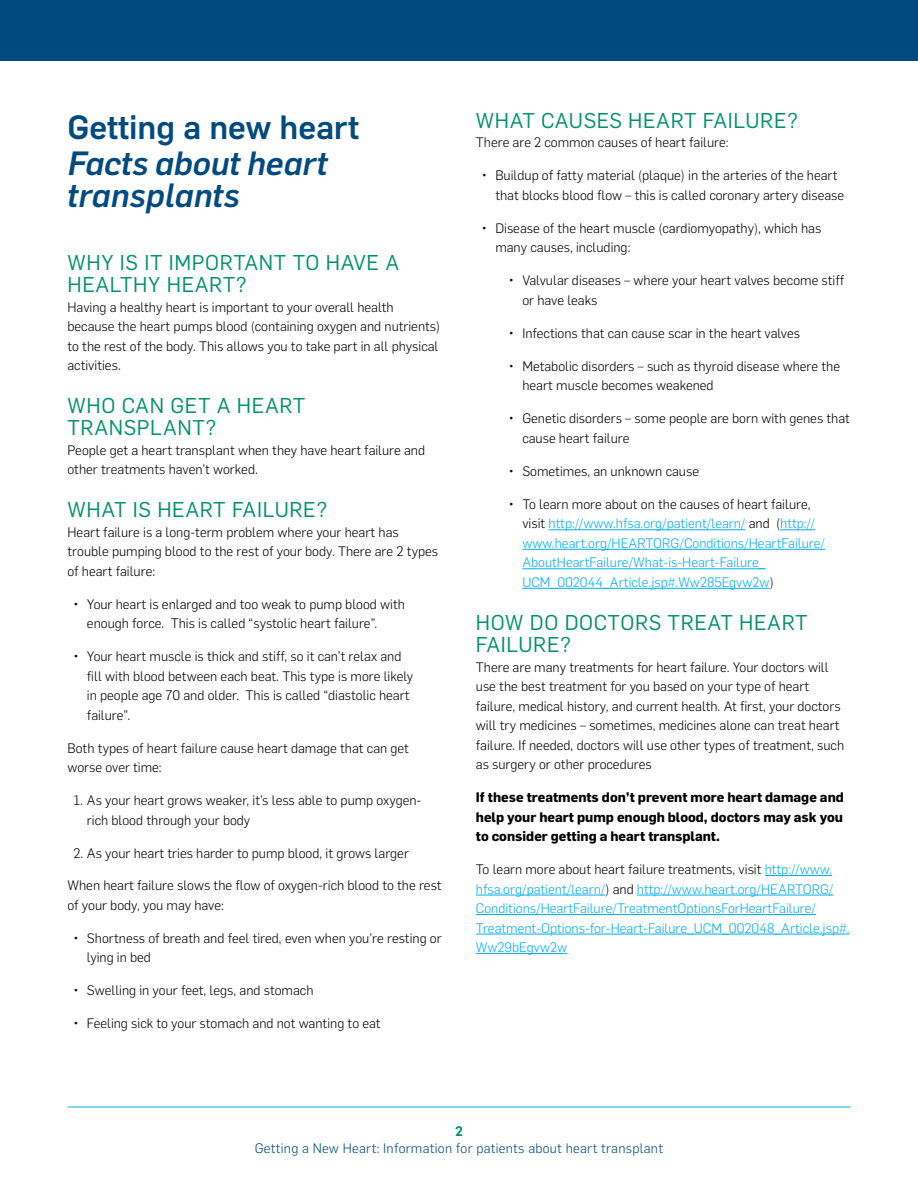
<style>
.page{position:relative;width:918px;height:1188px;background:#fff}
.page>*{position:absolute;margin:0;border:0;box-sizing:border-box;transform-origin:0 0}
.t1{font:italic 500 33px/31.5px "Flama";color:#004a80}
.t2{font:500 33px "Flama";color:#004a80}
.t3{font:21px/22.5px "Flama";letter-spacing:.03em;color:#00906d}
.t4{font:300 13.5px/19.5px "Flama";color:#000}
.t5{font:300 13.5px/19.5px "Flama";color:#00aeef}
.t6{font:700 13.5px/19.5px "Flama";color:#000;text-align:justify}
.t7{font:300 13.5px "Flama";letter-spacing:.02em;color:#004a80}
.t8{font:600 13.5px "Flama";color:#00906d}
.s1{color:#000}
</style>
<div class="page">
<hr style="left:68px;top:1107px;width:782px;height:1px;background:#00aeef">
<div style="left:0;top:0;width:918px;height:60px;background:#004a80"></div>
<hr style="left:549px;top:529px;width:197px;height:1px;background:#00aeef">
<hr style="left:780px;top:529px;width:35px;height:1px;background:#00aeef">
<hr style="left:522px;top:549px;width:303px;height:1px;background:#00aeef">
<hr style="left:522px;top:568px;width:244px;height:1px;background:#00aeef">
<hr style="left:522px;top:588px;width:248px;height:1px;background:#00aeef">
<hr style="left:765px;top:875px;width:67px;height:1px;background:#00aeef">
<hr style="left:476px;top:895px;width:129px;height:1px;background:#00aeef">
<hr style="left:637px;top:895px;width:197px;height:1px;background:#00aeef">
<hr style="left:476px;top:914px;width:340px;height:1px;background:#00aeef">
<hr style="left:476px;top:934px;width:374px;height:1px;background:#00aeef">
<hr style="left:476px;top:953px;width:91px;height:1px;background:#00aeef">
<h1 class="t2" style="left:68px;top:104px;width:293px">Getting a new heart</h1>
<h1 class="t1" style="left:68px;top:146px;width:262px">Facts about heart transplants</h1>
<h2 class="t3" style="left:68px;top:250px;width:333px">WHY IS IT IMPORTANT TO HAVE A<br>HEALTHY HEART?</h2>
<p class="t4" style="left:68px;top:296px;width:374px">Having a healthy heart is important to your overall health because the heart pumps blood (containing oxygen and nutrients) to the rest of the body. This allows you to take part in all physical activities.</p>
<h2 class="t3" style="left:68px;top:393px;width:239px">WHO CAN GET A HEART<br>TRANSPLANT?</h2>
<p class="t4" style="left:68px;top:440px;width:359px">People get a heart transplant when they have heart failure and other treatments haven’t worked.</p>
<h2 class="t3" style="left:68px;top:497px;width:261px">WHAT IS HEART FAILURE?</h2>
<p class="t4" style="left:68px;top:521px;width:372px">Heart failure is a long-term problem where your heart has trouble pumping blood to the rest of your body. There are 2 types of heart failure:</p>
<p class="t4" style="left:87px;top:593px;width:320px;text-indent:-14px">• Your heart is enlarged and too weak to pump blood with enough force. This is called “systolic heart failure”.</p>
<p class="t4" style="left:87px;top:646px;width:328px;text-indent:-14px">• Your heart muscle is thick and stiff, so it can’t relax and fill with blood between each beat. This type is more likely in people age 70 and older. This is called “diastolic heart failure”.</p>
<p class="t4" style="left:68px;top:737px;width:343px">Both types of heart failure cause heart damage that can get worse over time:</p>
<p class="t4" style="left:87px;top:790px;width:336px;text-indent:-14px">1. As your heart grows weaker, it’s less able to pump oxygen&shy;rich blood through your body</p>
<p class="t4" style="left:73px;top:842px;width:337px">2. As your heart tries harder to pump blood, it grows larger</p>
<p class="t4" style="left:68px;top:875px;width:376px">When heart failure slows the flow of oxygen-rich blood to the rest of your body, you may have:</p>
<p class="t4" style="left:87px;top:928px;width:356px;text-indent:-14px">• Shortness of breath and feel tired, even when you’re resting or lying in bed</p>
<p class="t4" style="left:73px;top:980px;width:242px">• Swelling in your feet, legs, and stomach</p>
<p class="t4" style="left:73px;top:1013px;width:309px">• Feeling sick to your stomach and not wanting to eat</p>
<h2 class="t3" style="left:476px;top:108px;width:324px">WHAT CAUSES HEART FAILURE?</h2>
<p class="t4" style="left:476px;top:132px;width:254px">There are 2 common causes of heart failure:</p>
<p class="t4" style="left:495px;top:165px;width:350px;text-indent:-14px">• Buildup of fatty material (plaque) in the arteries of the heart that blocks blood flow – this is called coronary artery disease</p>
<p class="t4" style="left:495px;top:218px;width:327px;text-indent:-14px">• Disease of the heart muscle (cardiomyopathy), which has many causes, including:</p>
<p class="t4" style="left:522px;top:270px;width:323px;text-indent:-14px">• Valvular diseases – where your heart valves become stiff or have leaks</p>
<p class="t4" style="left:509px;top:323px;width:293px">• Infections that can cause scar in the heart valves</p>
<p class="t4" style="left:522px;top:356px;width:319px;text-indent:-14px">• Metabolic disorders – such as thyroid disease where the heart muscle becomes weakened</p>
<p class="t4" style="left:522px;top:408px;width:329px;text-indent:-14px">• Genetic disorders – some people are born with genes that cause heart failure</p>
<p class="t4" style="left:509px;top:461px;width:192px">• Sometimes, an unknown cause</p>
<p class="t5" style="left:522px;top:494px;width:304px;text-indent:-14px"><span class="s1">• To learn more about on the causes of heart failure, visit</span> http://www.hfsa.org/patient/learn/ <span class="s1">and (</span>http:// www.heart.org/HEARTORG/Conditions/HeartFailure/ AboutHeartFailure/What-is-Heart-Failure_ UCM_002044_Article.jsp#.Ww285Egvw2w<span class="s1">)</span></p>
<h2 class="t3" style="left:476px;top:610px;width:333px">HOW DO DOCTORS TREAT HEART<br>FAILURE?</h2>
<p class="t4" style="left:476px;top:656px;width:370px">There are many treatments for heart failure. Your doctors will use the best treatment for you based on your type of heart failure, medical history, and current health. At first, your doctors will try medicines – sometimes, medicines alone can treat heart failure. If needed, doctors will use other types of treatment, such as surgery or other procedures</p>
<p class="t6" style="left:476px;top:787px;width:370px">If these treatments don’t prevent more heart damage and help your heart pump enough blood, doctors may ask you to consider getting a heart transplant.</p>
<p class="t5" style="left:476px;top:859px;width:375px"><span class="s1">To learn more about heart failure treatments, visit</span> http://www. hfsa.org/patient/learn/<span class="s1">) and</span> http://www.heart.org/HEARTORG/ Conditions/HeartFailure/TreatmentOptionsForHeartFailure/ Treatment-Options-for-Heart-Failure_UCM_002048_Article.jsp#.<br>Ww29bEgvw2w</p>
<p class="t8" style="left:455px;top:1122px;width:9px">2</p>
<p class="t7" style="left:255px;top:1139px;width:410px">Getting a New Heart: Information for patients about heart transplant</p>
</div>
